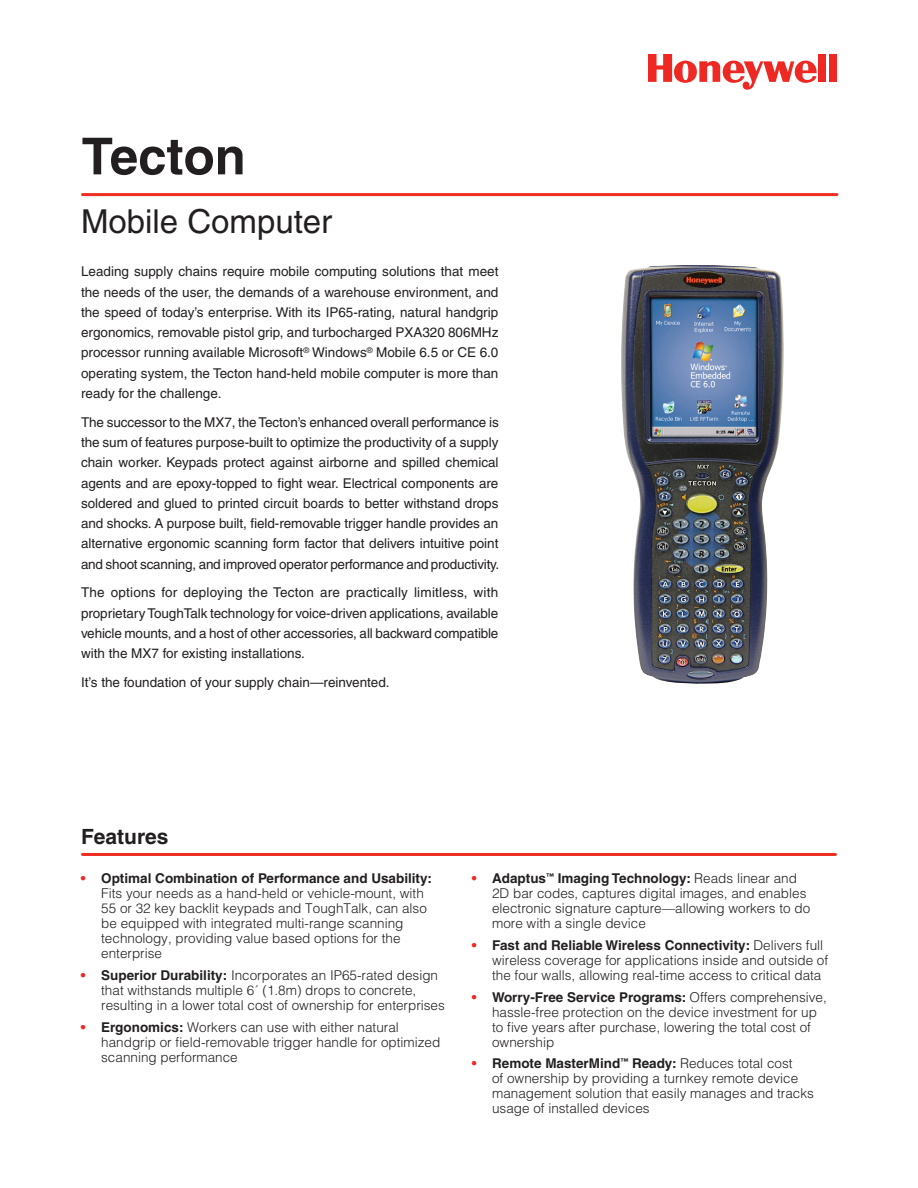
<style>
.page{position:relative;width:918px;height:1188px;background:#fff}
.page>*{position:absolute;margin:0;border:0;box-sizing:border-box;transform-origin:0 0}
.t1{font:700 51px "Helvetica";color:#231f20}
.t2{font:33px "Helvetica";color:#231f20}
.t3{font:700 21px "Helvetica";color:#231f20}
.t4{font:13.5px/20.2px "Helvetica";color:#231f20;text-align:justify}
.t5{font:300 13.5px/15px "Helvetica";color:#231f20}
.s1{font-weight:700;color:#ee2823}
.s2{font-weight:700}
</style>
<div class="page">
<div style="left:818px;top:54px;width:8px;height:28px;background:#ee2823"></div>
<div style="left:829px;top:54px;width:8px;height:28px;background:#ee2823"></div>
<svg style="left:648px;top:54px;width:169px;height:36px"></svg>
<hr style="left:82px;top:193px;width:755px;height:3px;background:#ee2e22">
<hr style="left:82px;top:853px;width:754px;height:3px;background:#ee2e22">
<img style="left:621px;top:265px;width:163px;height:419px">
<h1 class="t1" style="left:82px;top:125px;width:166px">Tecton</h1>
<h2 class="t2" style="left:81px;top:202px;width:253px">Mobile Computer</h2>
<p class="t4" style="left:81px;top:262px;width:419px">Leading supply chains require mobile computing solutions that meet the needs of the user, the demands of a warehouse environment, and the speed of today’s enterprise. With its IP65-rating, natural handgrip ergonomics, removable pistol grip, and turbocharged PXA320 806MHz processor running available Microsoft<sup>®</sup> Windows<sup>®</sup> Mobile 6.5 or CE 6.0 operating system, the Tecton hand-held mobile computer is more than ready for the challenge.</p>
<p class="t4" style="left:81px;top:412px;width:420px">The successor to the MX7, the Tecton’s enhanced overall performance is the sum of features purpose-built to optimize the productivity of a supply chain worker. Keypads protect against airborne and spilled chemical agents and are epoxy-topped to fight wear. Electrical components are soldered and glued to printed circuit boards to better withstand drops and shocks. A purpose built, field-removable trigger handle provides an alternative ergonomic scanning form factor that delivers intuitive point and shoot scanning, and improved operator performance and productivity.</p>
<p class="t4" style="left:81px;top:583px;width:419px">The options for deploying the Tecton are practically limitless, with proprietary ToughTalk technology for voice-driven applications, available vehicle mounts, and a host of other accessories, all backward compatible with the MX7 for existing installations.</p>
<p class="t4" style="left:81px;top:672px;width:310px">It’s the foundation of your supply chain—reinvented.</p>
<h3 class="t3" style="left:81px;top:824px;width:89px">Features</h3>
<p class="t5" style="left:101px;top:870px;width:332px;text-indent:-20px"><span class="s1">•</span> <span class="s2">Optimal Combination of Performance and Usability:<br></span>Fits your needs as a hand-held or vehicle-mount, with 55 or 32 key backlit keypads and ToughTalk, can also be equipped with integrated multi-range scanning technology, providing value based options for the enterprise</p>
<p class="t5" style="left:101px;top:967px;width:345px;text-indent:-20px"><span class="s1">•</span> <span class="s2">Superior Durability:</span> Incorporates an IP65-rated design that withstands multiple 6´ (1.8m) drops to concrete, resulting in a lower total cost of ownership for enterprises</p>
<p class="t5" style="left:101px;top:1019px;width:341px;text-indent:-20px"><span class="s1">•</span> <span class="s2">Ergonomics:</span> Workers can use with either natural handgrip or field-removable trigger handle for optimized scanning performance</p>
<p class="t5" style="left:492px;top:870px;width:320px;text-indent:-20px"><span class="s1">•</span> <span class="s2">Adaptus</span><sup>™</sup> <span class="s2">Imaging Technology:</span> Reads linear and 2D bar codes, captures digital images, and enables electronic signature capture—allowing workers to do more with a single device</p>
<p class="t5" style="left:492px;top:937px;width:338px;text-indent:-20px"><span class="s1">•</span> <span class="s2">Fast and Reliable Wireless Connectivity:</span> Delivers full wireless coverage for applications inside and outside of the four walls, allowing real-time access to critical data</p>
<p class="t5" style="left:492px;top:989px;width:336px;text-indent:-20px"><span class="s1">•</span> <span class="s2">Worry-Free Service Programs:</span> Offers comprehensive, hassle-free protection on the device investment for up to five years after purchase, lowering the total cost of ownership</p>
<p class="t5" style="left:492px;top:1056px;width:323px;text-indent:-20px"><span class="s1">•</span> <span class="s2">Remote MasterMind</span><sup>™</sup> <span class="s2">Ready:</span> Reduces total cost<br>of ownership by providing a turnkey remote device management solution that easily manages and tracks usage of installed devices</p>
</div>
